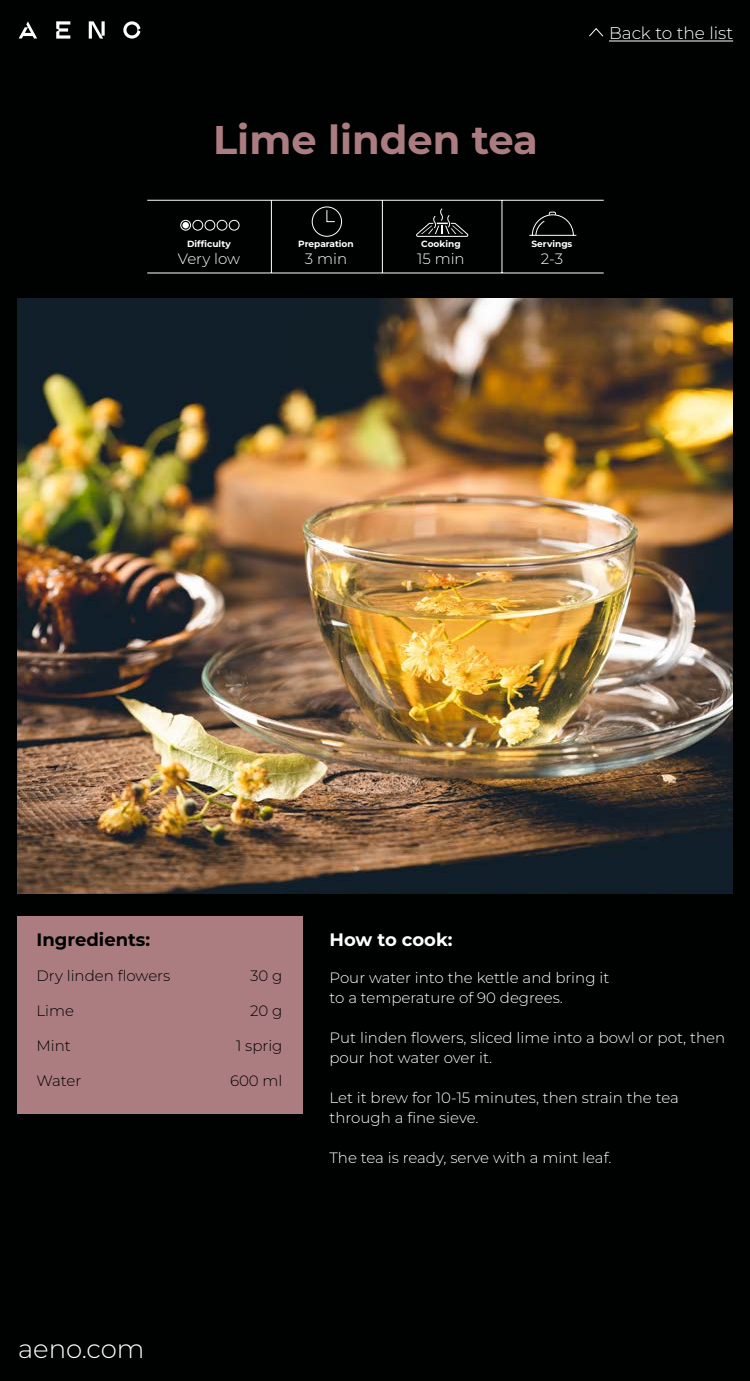
<style>
.page{position:relative;width:750px;height:1381px;background:#000101}
.page>*{position:absolute;margin:0;border:0;box-sizing:border-box;transform-origin:0 0}
.t1{font:700 40px "Montserrat";color:#ab7d80}
.t2{font:300 26px "Montserrat";color:#fff}
.t3{font:700 18px "Montserrat";color:#000101}
.t4{font:700 18px "Montserrat";letter-spacing:-.005em;color:#fff}
.t5{font:300 17px "Montserrat";color:#fff}
.t6{font:300 15px/20px "Montserrat";color:#fff}
.t7{font:300 15px "Montserrat";color:#000101}
.t8{font:700 9px "Montserrat";color:#fff}
</style>
<div class="page">
<svg style="left:89px;top:21px;width:16px;height:18px"></svg>
<svg style="left:123px;top:21px;width:17px;height:18px"></svg>
<svg style="left:19px;top:21px;width:18px;height:18px"></svg>
<svg style="left:56px;top:21px;width:14px;height:18px"></svg>
<svg style="left:589px;top:28px;width:15px;height:9px"></svg>
<hr style="left:609px;top:41px;width:124px;height:1px;background:#fff">
<div style="left:18px;top:916px;width:286px;height:198px;background:#ab7d80"></div>
<img style="left:18px;top:298px;width:714px;height:596px">
<hr style="left:147px;top:200px;width:457px;height:1px;background:#fff">
<hr style="left:147px;top:273px;width:457px;height:1px;background:#fff">
<hr style="left:271px;top:200px;width:1px;height:73px;background:#fff">
<hr style="left:382px;top:200px;width:1px;height:73px;background:#fff">
<hr style="left:502px;top:200px;width:1px;height:73px;background:#fff">
<div style="left:180px;top:220px;width:11px;height:11px;border:1px solid #fff;border-radius:50%"></div>
<div style="left:182px;top:222px;width:7px;height:6px;background:#fff;border-radius:50%"></div>
<div style="left:192px;top:220px;width:11px;height:11px;border:1px solid #fff;border-radius:50%"></div>
<div style="left:204px;top:220px;width:11px;height:11px;border:1px solid #fff;border-radius:50%"></div>
<svg style="left:216px;top:219px;width:24px;height:12px"></svg>
<div style="left:312px;top:206px;width:30px;height:31px;border:1px solid #fff;border-radius:50%"></div>
<svg style="left:326px;top:210px;width:9px;height:12px"></svg>
<svg style="left:416px;top:208px;width:53px;height:29px"></svg>
<svg style="left:529px;top:212px;width:48px;height:24px"></svg>
<h1 class="t1" style="left:213px;top:113px;width:326px">Lime linden tea</h1>
<p class="t8" style="left:187px;top:238px;width:45px">Difficulty</p>
<p class="t6" style="left:178px;top:248px;width:64px">Very low</p>
<p class="t8" style="left:298px;top:238px;width:57px">Preparation</p>
<p class="t6" style="left:305px;top:248px;width:44px">3 min</p>
<p class="t8" style="left:421px;top:238px;width:41px">Cooking</p>
<p class="t6" style="left:417px;top:248px;width:49px">15 min</p>
<p class="t8" style="left:532px;top:238px;width:42px">Servings</p>
<p class="t6" style="left:541px;top:248px;width:24px">2-3</p>
<p class="t5" style="left:609px;top:22px;width:126px">Back to the list</p>
<p class="t3" style="left:36px;top:928px;width:115px">Ingredients:</p>
<p class="t7" style="left:36px;top:966px;width:135px">Dry linden flowers</p>
<p class="t7" style="left:36px;top:1001px;width:39px">Lime</p>
<p class="t7" style="left:36px;top:1036px;width:36px">Mint</p>
<p class="t7" style="left:36px;top:1071px;width:46px">Water</p>
<p class="t7" style="left:250px;top:966px;width:34px">30 g</p>
<p class="t7" style="left:250px;top:1001px;width:34px">20 g</p>
<p class="t7" style="left:236px;top:1036px;width:48px">1 sprig</p>
<p class="t7" style="left:230px;top:1071px;width:54px">600 ml</p>
<p class="t4" style="left:330px;top:928px;width:125px">How to cook:</p>
<p class="t6" style="left:330px;top:967px;width:281px">Pour water into the kettle and bring it to a temperature of 90 degrees.</p>
<p class="t6" style="left:330px;top:1027px;width:397px">Put linden flowers, sliced lime into a bowl or pot, then pour hot water over it.</p>
<p class="t6" style="left:330px;top:1087px;width:351px">Let it brew for 10-15 minutes, then strain the tea through a fine sieve.</p>
<p class="t6" style="left:330px;top:1147px;width:283px">The tea is ready, serve with a mint leaf.</p>
<h2 class="t2" style="left:18px;top:1331px;width:128px">aeno.com</h2>
</div>
